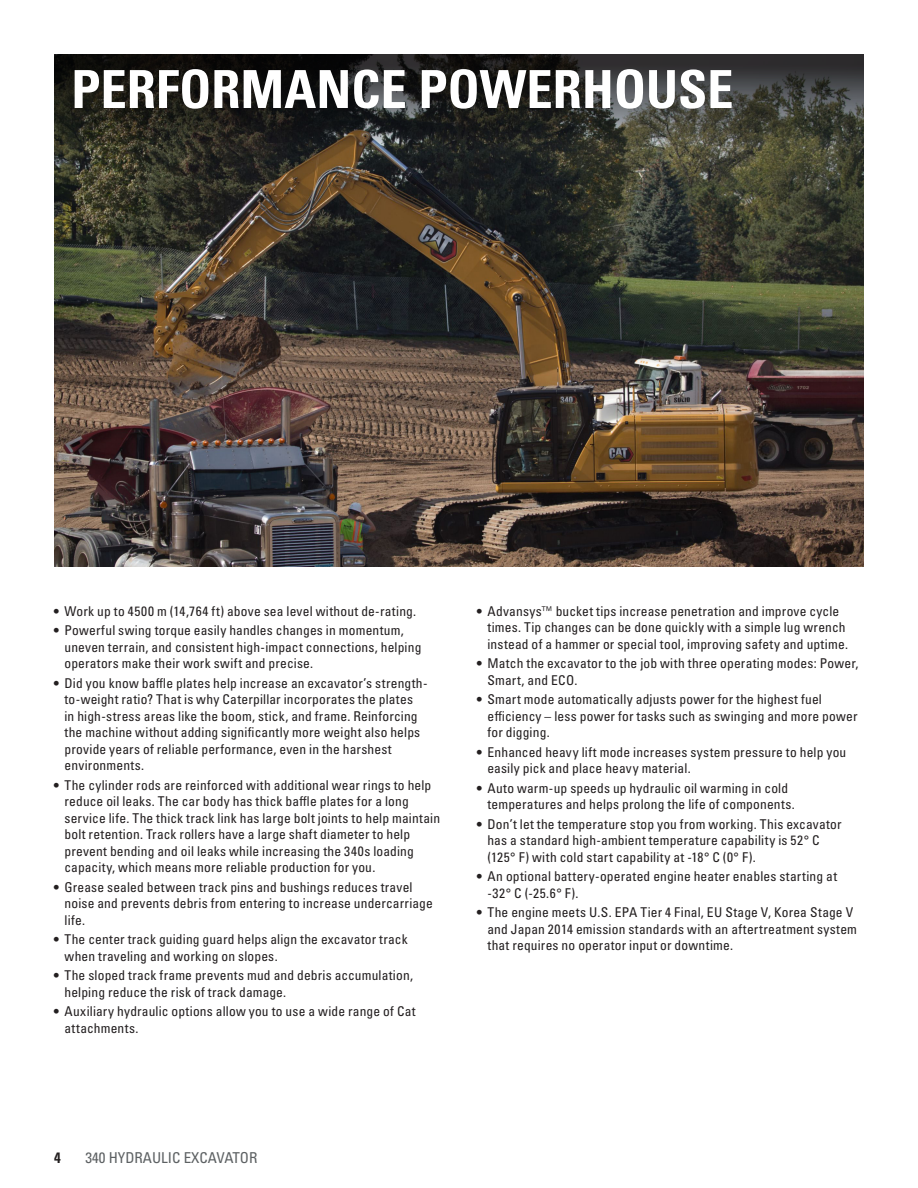
<style>
.page{position:relative;width:918px;height:1188px;background:#fff}
.page>*{position:absolute;margin:0;border:0;box-sizing:border-box;transform-origin:0 0}
.Feature_Title{font:52.5px "Univers LTCYR 67 Bold Cond";color:#fff}
.t1{font:condensed 15px "Univers LTCYR 57";color:#5d6163}
.t2{font:15px "Univers LTCYR 67 Bold Cond";color:#231f20}
.t3{font:condensed 13.5px/16.5px "Univers LTCYR 57";letter-spacing:.01em;color:#231f20}
</style>
<div class="page">
<img style="left:54px;top:286px;width:810px;height:281px">
<svg style="left:54px;top:54px;width:810px;height:232px;background:#34332a"></svg>
<p class="Feature_Title" style="left:71px;top:57px;width:664px">PERFORMANCE POWERHOUSE</p>
<p class="t3" style="left:54px;top:602px;width:364px">• Work up to 4500 m (14,764 ft) above sea level without de-rating.</p>
<p class="t3" style="left:64px;top:622px;width:358px;text-indent:-10px">• Powerful swing torque easily handles changes in momentum, uneven terrain, and consistent high-impact connections, helping operators make their work swift and precise.</p>
<p class="t3" style="left:64px;top:674px;width:365px;text-indent:-10px">• Did you know baffle plates help increase an excavator’s strength&shy;to-weight ratio? That is why Caterpillar incorporates the plates<br>in high-stress areas like the boom, stick, and frame. Reinforcing the machine without adding significantly more weight also helps provide years of reliable performance, even in the harshest environments.</p>
<p class="t3" style="left:64px;top:776px;width:377px;text-indent:-10px">• The cylinder rods are reinforced with additional wear rings to help reduce oil leaks. The car body has thick baffle plates for a long service life. The thick track link has large bolt joints to help maintain bolt retention. Track rollers have a large shaft diameter to help prevent bending and oil leaks while increasing the 340s loading capacity, which means more reliable production for you.</p>
<p class="t3" style="left:64px;top:878px;width:370px;text-indent:-10px">• Grease sealed between track pins and bushings reduces travel noise and prevents debris from entering to increase undercarriage life.</p>
<p class="t3" style="left:64px;top:931px;width:345px;text-indent:-10px">• The center track guiding guard helps align the excavator track when traveling and working on slopes.</p>
<p class="t3" style="left:64px;top:967px;width:350px;text-indent:-10px">• The sloped track frame prevents mud and debris accumulation, helping reduce the risk of track damage.</p>
<p class="t3" style="left:64px;top:1003px;width:353px;text-indent:-10px">• Auxiliary hydraulic options allow you to use a wide range of Cat attachments.</p>
<p class="t3" style="left:488px;top:602px;width:362px;text-indent:-10px">• Advansys™ bucket tips increase penetration and improve cycle times. Tip changes can be done quickly with a simple lug wrench instead of a hammer or special tool, improving safety and uptime.</p>
<p class="t3" style="left:488px;top:655px;width:372px;text-indent:-10px">• Match the excavator to the job with three operating modes: Power,<br>Smart, and ECO.</p>
<p class="t3" style="left:488px;top:691px;width:372px;text-indent:-10px">• Smart mode automatically adjusts power for the highest fuel efficiency – less power for tasks such as swinging and more power for digging.</p>
<p class="t3" style="left:488px;top:743px;width:360px;text-indent:-10px">• Enhanced heavy lift mode increases system pressure to help you easily pick and place heavy material.</p>
<p class="t3" style="left:488px;top:779px;width:309px;text-indent:-10px">• Auto warm-up speeds up hydraulic oil warming in cold temperatures and helps prolong the life of components.</p>
<p class="t3" style="left:488px;top:815px;width:356px;text-indent:-10px">• Don’t let the temperature stop you from working. This excavator has a standard high-ambient temperature capability is 52° C (125° F) with cold start capability at -18° C (0° F).</p>
<p class="t3" style="left:488px;top:868px;width:351px;text-indent:-10px">• An optional battery-operated engine heater enables starting at -32° C (-25.6° F).</p>
<p class="t3" style="left:488px;top:904px;width:371px;text-indent:-10px">• The engine meets U.S. EPA Tier 4 Final, EU Stage V, Korea Stage V and Japan 2014 emission standards with an aftertreatment system that requires no operator input or downtime.</p>
<p class="t2" style="left:54px;top:1148px;width:8px">4</p>
<p class="t1" style="left:86px;top:1148px;width:173px">340 HYDRAULIC EXCAVATOR</p>
</div>
